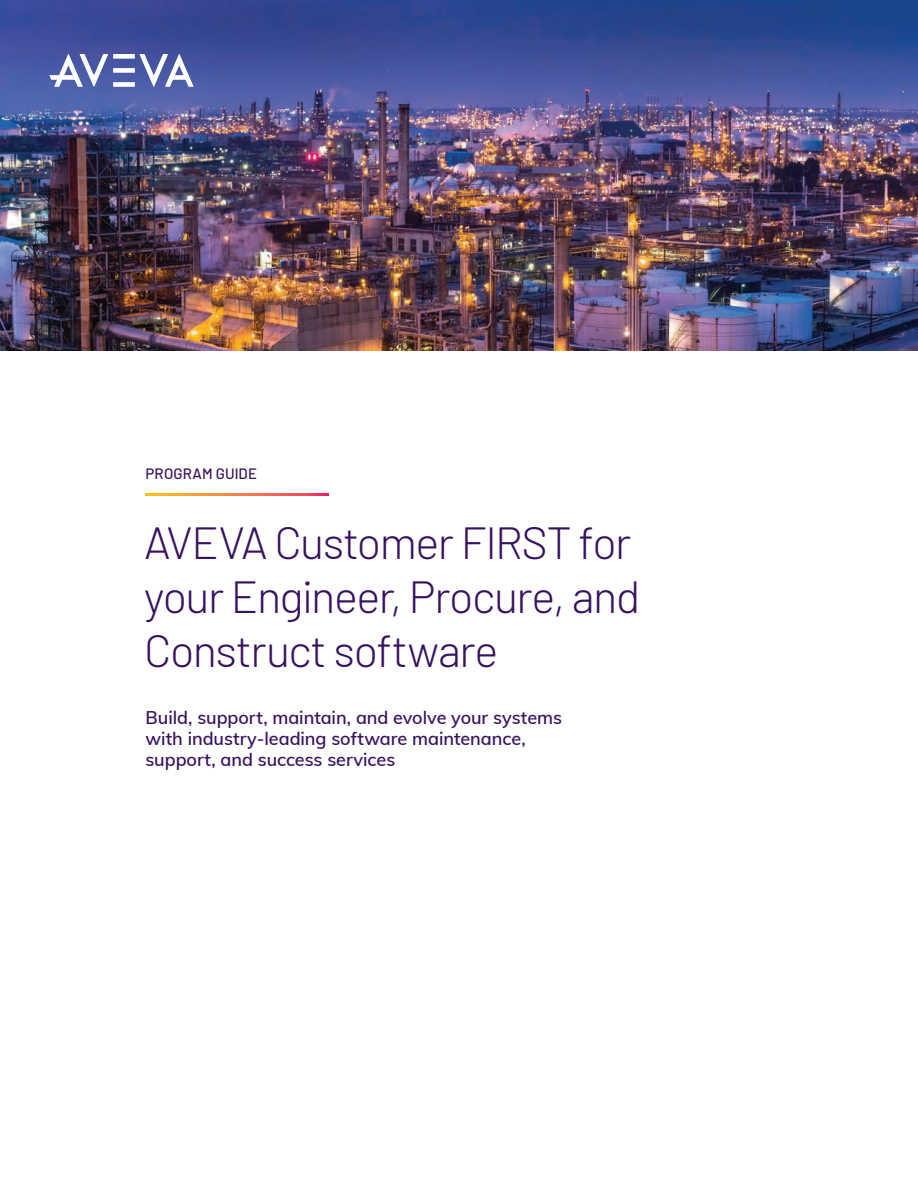
<style>
.page{position:relative;width:918px;height:1188px;background:#fff}
.page>*{position:absolute;margin:0;border:0;box-sizing:border-box;transform-origin:0 0}
.H1_Doc_Title{font:300 45px/54px "Barlow";letter-spacing:-.03em;color:#371260}
.S1_Subheadlines{font:600 18px/21px "Muli";letter-spacing:-.005em;color:#371260}
.t1{font:500 15px "Barlow";letter-spacing:.01em;color:#371260}
</style>
<div class="page">
<img style="left:0;top:0;width:918px;height:351px">
<div style="left:113px;top:82px;width:22px;height:5px;background:#fff"></div>
<div style="left:113px;top:68px;width:22px;height:5px;background:#fff"></div>
<div style="left:113px;top:54px;width:22px;height:5px;background:#fff"></div>
<svg style="left:49px;top:54px;width:59px;height:33px"></svg>
<svg style="left:139px;top:54px;width:55px;height:33px"></svg>
<svg style="left:146px;top:494px;width:182px;height:1px"></svg>
<p class="t1" style="left:146px;top:464px;width:113px">PROGRAM GUIDE</p>
<p class="H1_Doc_Title" style="left:144px;top:515px;width:498px">AVEVA Customer FIRST for your Engineer, Procure, and<br>Construct software</p>
<p class="S1_Subheadlines" style="left:146px;top:706px;width:418px">Build, support, maintain, and evolve your systems with industry-leading software maintenance, support, and success services</p>
</div>
